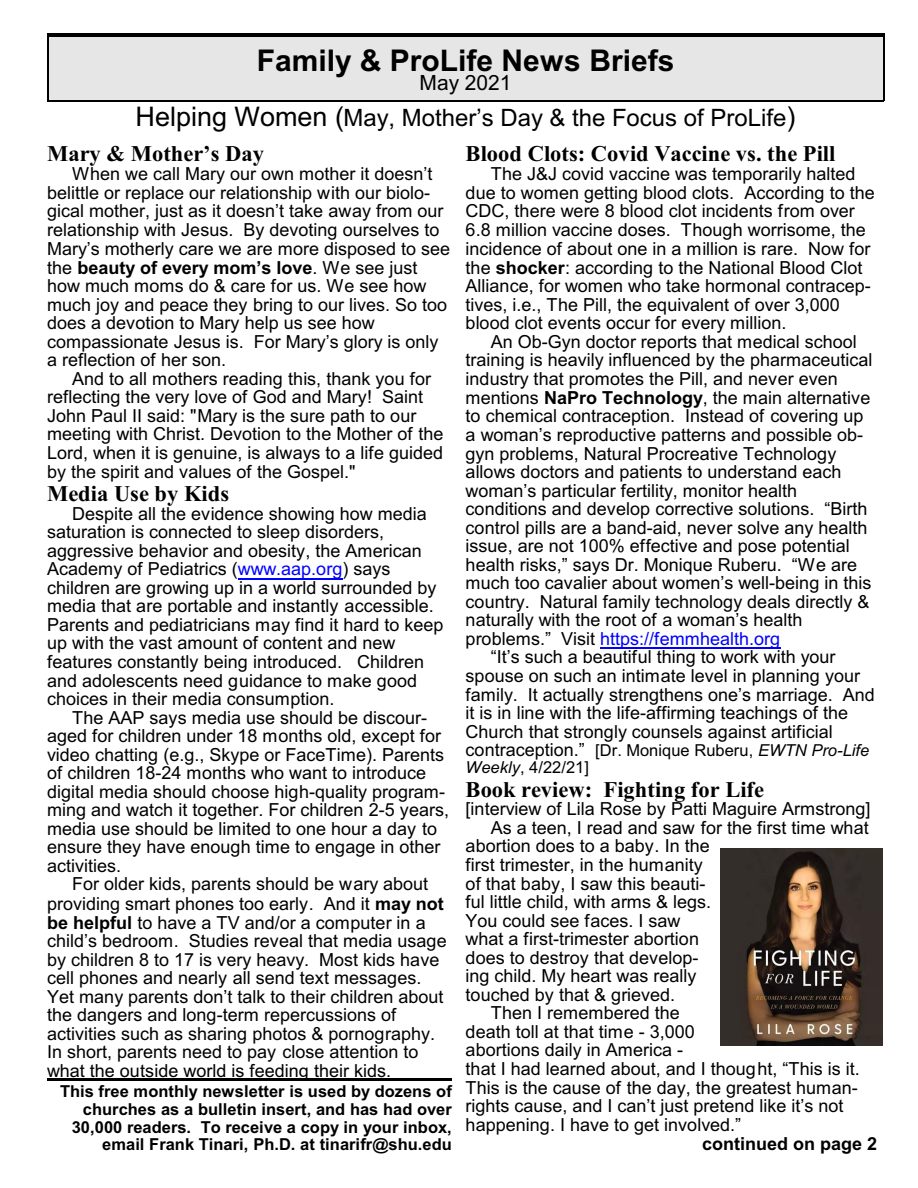
<style>
.page{position:relative;width:918px;height:1188px;background:#fff}
.page>*{position:absolute;margin:0;border:0;box-sizing:border-box;transform-origin:0 0}
.t1{font:700 30px "Arial";color:#000}
.t2{font:24px "Arial";color:#000}
.t3{font:700 22.5px "Times New Roman";color:#000}
.t4{font:21px "Arial";color:#000}
.t5{font:18px/18.6px "Arial";color:#000}
.t6{font:18px "Arial";color:#00f}
.t7{font:700 18px "Arial";color:#000}
.t8{font:700 16.5px/17.7px "Arial";color:#000;text-align:right}
.t9{font:16.5px/17.2px "Arial";color:#000}
.s1{font-size:27px}
.s2{font-weight:700}
.s3{color:#00f}
.s4{color:#000}
.s5{font-size:18px}
.s6{font-style:italic}
</style>
<div class="page">
<hr style="left:47px;top:34px;width:2px;height:67px;background:#000">
<hr style="left:883px;top:34px;width:1px;height:67px;background:#000">
<hr style="left:47px;top:34px;width:837px;height:1px;background:#000">
<hr style="left:47px;top:100px;width:837px;height:1px;background:#000">
<div style="left:49px;top:35px;width:834px;height:65px;background:#e6e6e6"></div>
<hr style="left:49px;top:35px;width:834px;height:2px;background:#000">
<img style="left:721px;top:849px;width:162px;height:196px">
<hr style="left:238px;top:578px;width:105px;height:1px;background:#00f">
<hr style="left:600px;top:648px;width:180px;height:1px;background:#00f">
<hr style="left:47px;top:1079px;width:405px;height:1px;background:#000">
<hr style="left:47px;top:1080px;width:405px;height:1px;background:#000">
<h1 class="t1" style="left:257px;top:49px;width:419px">Family &amp; ProLife News Briefs</h1>
<p class="t4" style="left:420px;top:75px;width:93px">May 2021</p>
<h2 class="t2" style="left:136px;top:109px;width:662px"><span class="s1">Helping Women (</span>May, Mother’s Day &amp; the Focus of ProLife<span class="s1">)</span></h2>
<p class="t3" style="left:47px;top:146px;width:218px">Mary &amp; Mother’s Day</p>
<p class="t5" style="left:47px;top:166px;width:405px;text-indent:25px">When we call Mary our own mother it doesn’t belittle or replace our relationship with our biolo&shy;gical mother, just as it doesn’t take away from our relationship with Jesus. By devoting ourselves to Mary’s motherly care we are more disposed to see the <span class="s2">beauty of every mom’s love</span>. We see just how much moms do &amp; care for us. We see how much joy and peace they bring to our lives. So too does a devotion to Mary help us see how compassionate Jesus is. For Mary’s glory is only a reflection of her son.</p>
<p class="t5" style="left:47px;top:371px;width:398px;text-indent:25px">And to all mothers reading this, thank you for reflecting the very love of God and Mary! Saint John Paul II said: "Mary is the sure path to our meeting with Christ. Devotion to the Mother of the Lord, when it is genuine, is always to a life guided by the spirit and values of the Gospel."</p>
<p class="t3" style="left:47px;top:486px;width:184px">Media Use by Kids</p>
<p class="t5" style="left:47px;top:506px;width:398px;text-indent:25px">Despite all the evidence showing how media saturation is connected to sleep disorders, aggressive behavior and obesity, the American Academy of Pediatrics (<span class="s3">www.aap.org</span>) says children are growing up in a world surrounded by media that are portable and instantly accessible.<br>Parents and pediatricians may find it hard to keep up with the vast amount of content and new features constantly being introduced. Children and adolescents need guidance to make good choices in their media consumption.</p>
<p class="t5" style="left:47px;top:710px;width:403px;text-indent:25px">The AAP says media use should be discour&shy;aged for children under 18 months old, except for video chatting (e.g., Skype or FaceTime). Parents of children 18-24 months who want to introduce digital media should choose high-quality program&shy;ming and watch it together. For children 2-5 years, media use should be limited to one hour a day to ensure they have enough time to engage in other activities.</p>
<p class="t5" style="left:47px;top:876px;width:401px;text-indent:25px">For older kids, parents should be wary about providing smart phones too early. And it <span class="s2">may not be helpful</span> to have a TV and/or a computer in a child’s bedroom. Studies reveal that media usage by children 8 to 17 is very heavy. Most kids have cell phones and nearly all send text messages.<br>Yet many parents don’t talk to their children about the dangers and long-term repercussions of activities such as sharing photos &amp; pornography.<br>In short, parents need to pay close attention to what the outside world is feeding their kids.</p>
<p class="t8" style="left:60px;top:1084px;width:393px">This free monthly newsletter is used by dozens of churches as a bulletin insert, and has had over 30,000 readers. To receive a copy in your inbox, email Frank Tinari, Ph.D. at tinarifr@shu.edu</p>
<p class="t3" style="left:466px;top:146px;width:371px">Blood Clots: Covid Vaccine vs. the Pill</p>
<p class="t5" style="left:466px;top:166px;width:411px;text-indent:25px">The J&amp;J covid vaccine was temporarily halted due to women getting blood clots. According to the CDC, there were 8 blood clot incidents from over 6.8 million vaccine doses. Though worrisome, the incidence of about one in a million is rare. Now for the <span class="s2">shocker</span>: according to the National Blood Clot Alliance, for women who take hormonal contracep&shy;tives, i.e., The Pill, the equivalent of over 3,000 blood clot events occur for every million.</p>
<p class="t5" style="left:491px;top:334px;width:368px">An Ob-Gyn doctor reports that medical school</p>
<p class="t5" style="left:466px;top:352px;width:408px">training is heavily influenced by the pharmaceutical</p>
<p class="t5" style="left:466px;top:371px;width:374px">industry that promotes the Pill, and never even</p>
<p class="t5" style="left:466px;top:390px;width:406px">mentions <span class="s2">NaPro Technology</span>, the main alternative</p>
<p class="t5" style="left:466px;top:408px;width:399px">to chemical contraception. Instead of covering up</p>
<p class="t5" style="left:466px;top:427px;width:399px">a woman’s reproductive patterns and possible ob-</p>
<p class="t5" style="left:466px;top:446px;width:372px">gyn problems, Natural Procreative Technology</p>
<p class="t5" style="left:466px;top:464px;width:377px">allows doctors and patients to understand each</p>
<p class="t5" style="left:466px;top:483px;width:333px">woman’s particular fertility, monitor health</p>
<p class="t5" style="left:466px;top:501px;width:403px">conditions and develop corrective solutions. “Birth</p>
<p class="t5" style="left:466px;top:520px;width:403px">control pills are a band-aid, never solve any health</p>
<p class="t5" style="left:466px;top:538px;width:386px">issue, are not 100% effective and pose potential</p>
<p class="t5" style="left:466px;top:557px;width:393px">health risks,” says Dr. Monique Ruberu. “We are</p>
<p class="t5" style="left:466px;top:575px;width:407px">much too cavalier about women’s well-being in this</p>
<p class="t5" style="left:466px;top:594px;width:405px">country. Natural family technology deals directly &amp;</p>
<p class="t5" style="left:466px;top:612px;width:338px">naturally with the root of a woman’s health</p>
<p class="t6" style="left:466px;top:632px;width:316px"><span class="s4">problems.” Visit</span> https://femmhealth.org</p>
<p class="t5" style="left:491px;top:650px;width:346px">“It’s such a beautiful thing to work with your</p>
<p class="t5" style="left:466px;top:668px;width:396px">spouse on such an intimate level in planning your</p>
<p class="t5" style="left:466px;top:687px;width:411px">family. It actually strengthens one’s marriage. And</p>
<p class="t5" style="left:466px;top:705px;width:384px">it is in line with the life-affirming teachings of the</p>
<p class="t5" style="left:466px;top:724px;width:369px">Church that strongly counsels against artificial</p>
<p class="t9" style="left:466px;top:743px;width:405px"><span class="s5">contraception.”</span> [Dr. Monique Ruberu, <span class="s6">EWTN Pro-Life<br>Weekly</span>, 4/22/21]</p>
<p class="t3" style="left:466px;top:781px;width:300px">Book review: Fighting for Life</p>
<p class="t5" style="left:466px;top:801px;width:406px">[interview of Lila Rose by Patti Maguire Armstrong]</p>
<p class="t5" style="left:491px;top:820px;width:379px">As a teen, I read and saw for the first time what</p>
<p class="t5" style="left:466px;top:839px;width:246px">abortion does to a baby. In the</p>
<p class="t5" style="left:466px;top:857px;width:239px">first trimester, in the humanity</p>
<p class="t5" style="left:466px;top:876px;width:241px">of that baby, I saw this beauti-</p>
<p class="t5" style="left:466px;top:894px;width:247px">ful little child, with arms &amp; legs.</p>
<p class="t5" style="left:466px;top:913px;width:216px">You could see faces. I saw</p>
<p class="t5" style="left:466px;top:931px;width:235px">what a first-trimester abortion</p>
<p class="t5" style="left:466px;top:950px;width:234px">does to destroy that develop-</p>
<p class="t5" style="left:466px;top:968px;width:232px">ing child. My heart was really</p>
<p class="t5" style="left:466px;top:987px;width:211px">touched by that &amp; grieved.</p>
<p class="t5" style="left:491px;top:1005px;width:191px">Then I remembered the</p>
<p class="t5" style="left:466px;top:1024px;width:231px">death toll at that time - 3,000</p>
<p class="t5" style="left:466px;top:1042px;width:219px">abortions daily in America -</p>
<p class="t5" style="left:466px;top:1061px;width:396px">that I had learned about, and I thought, “This is it.</p>
<p class="t5" style="left:466px;top:1080px;width:394px">This is the cause of the day, the greatest human-</p>
<p class="t5" style="left:466px;top:1098px;width:379px">rights cause, and I can’t just pretend like it’s not</p>
<p class="t5" style="left:466px;top:1117px;width:277px">happening. I have to get involved.”</p>
<p class="t7" style="left:702px;top:1137px;width:177px">continued on page 2</p>
</div>
